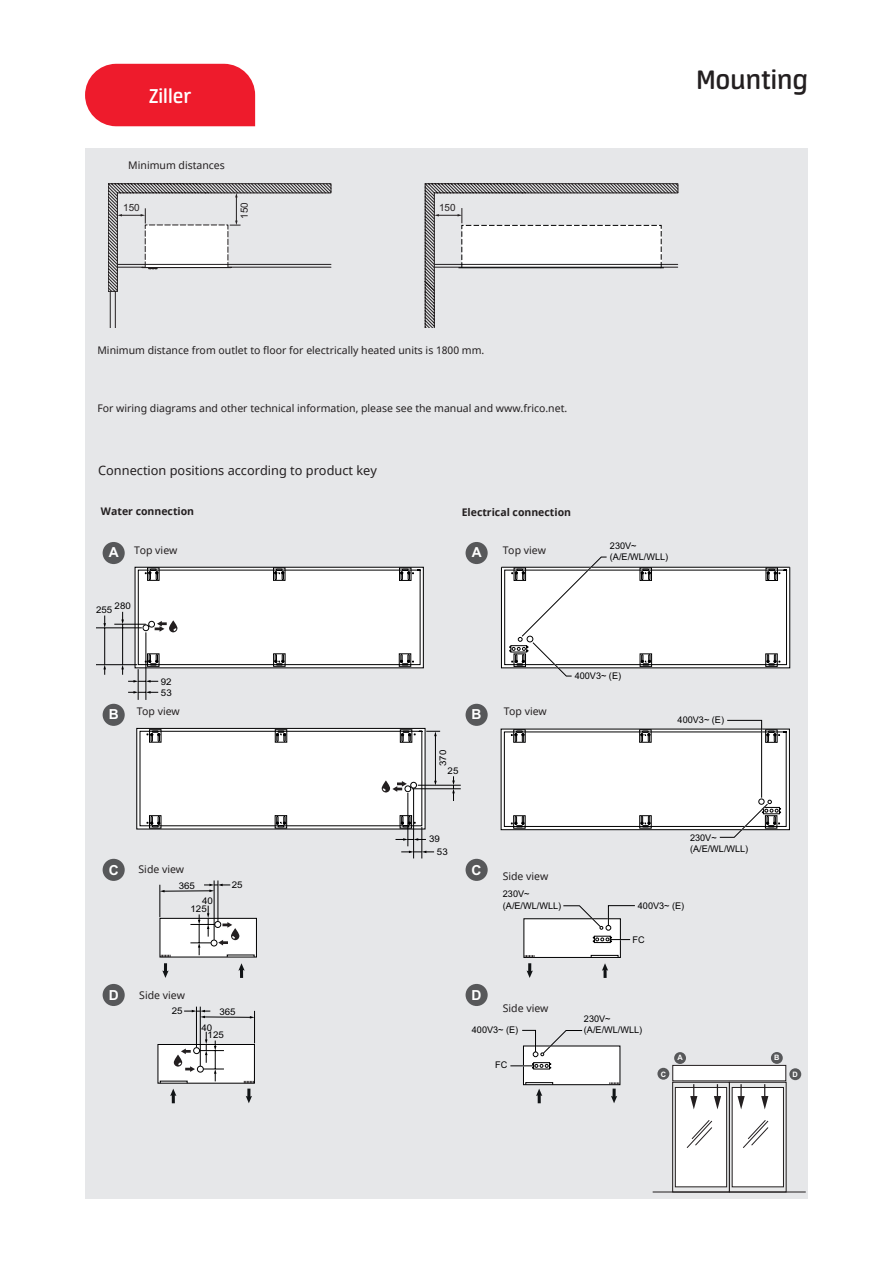
<style>
.page{position:relative;width:893px;height:1263px;background:#fff}
.page>*{position:absolute;margin:0;border:0;box-sizing:border-box;transform-origin:0 0}
.huvudh{font:600 30px "Neuron";color:#231f20}
.t1{font:600 22.5px "Neuron";color:#fff}
.t2{font:700 13.8px "Arial";color:#fff}
.brd{font:12.75px "Noto Sans";color:#231f20}
.bildfot{font:10.5px "Noto Sans";color:#231f20}
.tabhuvud{font:700 10.5px "Noto Sans";color:#231f20}
.t3{font:9.9px "Arial";color:#231f20}
.t4{font:9.15px/11.1px "Arial";color:#000001}
.t5{font:9.15px/7.6px "Arial";color:#000001;scale:1.06 1}
.t6{font:700 7.5px "Arial";color:#fff}
</style>
<div class="page">
<div style="left:85px;top:64px;width:170px;height:62px;background:#ee1b2c"></div>
<div style="left:85px;top:148px;width:723px;height:1051px;background:#e6e7e9"></div>
<svg style="left:109px;top:184px;width:326px;height:143px"></svg>
<svg style="left:108px;top:184px;width:223px;height:108px"></svg>
<svg style="left:434px;top:183px;width:244px;height:109px"></svg>
<div style="left:523px;top:1045px;width:97px;height:40px;background:#fff;border:1px solid #000001"></div>
<div style="left:523px;top:918px;width:98px;height:40px;background:#fff;border:1px solid #000001"></div>
<div style="left:160px;top:918px;width:97px;height:39px;background:#fff"></div>
<div style="left:158px;top:1044px;width:97px;height:39px;background:#fff"></div>
<div style="left:501px;top:567px;width:289px;height:101px;background:#fff"></div>
<svg style="left:501px;top:729px;width:288px;height:101px"></svg>
<svg style="left:136px;top:728px;width:75px;height:101px"></svg>
<div style="left:149px;top:815px;width:12px;height:13px;border:1px solid #000001"></div>
<svg style="left:151px;top:823px;width:9px;height:4px"></svg>
<div style="left:640px;top:815px;width:11px;height:13px;border:1px solid #000001"></div>
<div style="left:766px;top:568px;width:12px;height:13px;border:1px solid #000001"></div>
<div style="left:640px;top:568px;width:12px;height:12px;border:1px solid #000001"></div>
<svg style="left:103px;top:615px;width:3px;height:13px"></svg>
<svg style="left:103px;top:665px;width:3px;height:10px"></svg>
<hr style="left:96px;top:664px;width:41px;height:1px;background:#000001">
<hr style="left:138px;top:669px;width:1px;height:31px;background:#000001">
<hr style="left:146px;top:632px;width:1px;height:68px;background:#000001">
<hr style="left:96px;top:628px;width:46px;height:1px;background:#000001">
<hr style="left:114px;top:624px;width:32px;height:1px;background:#000001">
<svg style="left:128px;top:691px;width:19px;height:2px"></svg>
<hr style="left:104px;top:628px;width:1px;height:37px;background:#000001">
<hr style="left:164px;top:890px;width:46px;height:1px;background:#000001">
<svg style="left:204px;top:884px;width:7px;height:8px"></svg>
<hr style="left:160px;top:885px;width:1px;height:32px;background:#000001">
<hr style="left:204px;top:1017px;width:47px;height:1px;background:#000001">
<svg style="left:184px;top:1010px;width:26px;height:8px"></svg>
<hr style="left:200px;top:1007px;width:1px;height:59px;background:#000001">
<hr style="left:196px;top:1007px;width:1px;height:40px;background:#000001">
<svg style="left:190px;top:906px;width:21px;height:49px"></svg>
<svg style="left:174px;top:1054px;width:8px;height:12px"></svg>
<svg style="left:121px;top:568px;width:299px;height:114px;background:#efeff0"></svg>
<div style="left:103px;top:542px;width:22px;height:22px;background:#57585a;border-radius:50%"></div>
<div style="left:103px;top:704px;width:22px;height:22px;background:#57585a;border-radius:50%"></div>
<div style="left:103px;top:859px;width:22px;height:22px;background:#57585a;border-radius:50%"></div>
<div style="left:103px;top:984px;width:22px;height:22px;background:#57585a;border-radius:50%"></div>
<div style="left:466px;top:542px;width:22px;height:22px;background:#57585a;border-radius:50%"></div>
<hr style="left:501px;top:567px;width:289px;height:1px;background:#000001">
<div style="left:505px;top:570px;width:282px;height:95px;border:1px solid #000001"></div>
<div style="left:525px;top:1082px;width:28px;height:3px;border:1px solid #000002"></div>
<svg style="left:211px;top:823px;width:401px;height:246px"></svg>
<svg style="left:161px;top:955px;width:10px;height:2px"></svg>
<svg style="left:178px;top:1032px;width:46px;height:49px"></svg>
<svg style="left:772px;top:654px;width:8px;height:11px"></svg>
<svg style="left:767px;top:569px;width:20px;height:11px"></svg>
<svg style="left:641px;top:569px;width:9px;height:11px"></svg>
<svg style="left:511px;top:823px;width:13px;height:4px"></svg>
<svg style="left:641px;top:823px;width:9px;height:4px"></svg>
<svg style="left:147px;top:636px;width:625px;height:187px"></svg>
<svg style="left:276px;top:816px;width:10px;height:11px"></svg>
<svg style="left:276px;top:731px;width:10px;height:10px"></svg>
<svg style="left:147px;top:731px;width:13px;height:10px"></svg>
<svg style="left:162px;top:963px;width:7px;height:15px"></svg>
<svg style="left:238px;top:963px;width:7px;height:15px"></svg>
<svg style="left:170px;top:1088px;width:6px;height:15px"></svg>
<svg style="left:244px;top:1081px;width:10px;height:22px"></svg>
<svg style="left:536px;top:1088px;width:6px;height:15px"></svg>
<svg style="left:609px;top:1082px;width:10px;height:21px"></svg>
<svg style="left:511px;top:557px;width:96px;height:119px"></svg>
<svg style="left:727px;top:720px;width:59px;height:78px;background:#e9e9ea"></svg>
<svg style="left:719px;top:804px;width:62px;height:33px"></svg>
<svg style="left:563px;top:905px;width:72px;height:22px"></svg>
<svg style="left:510px;top:939px;width:120px;height:127px"></svg>
<div style="left:672px;top:1065px;width:114px;height:16px;background:#fff;border:1px solid #231f20"></div>
<div style="left:673px;top:1082px;width:56px;height:110px;background:linear-gradient(to right,#e5e6e7,#e6e7e8)"></div>
<div style="left:672px;top:1082px;width:57px;height:110px;border:1px solid #231f20"></div>
<div style="left:675px;top:1087px;width:52px;height:100px;background:#fff;border:1px solid #231f20"></div>
<svg style="left:731px;top:1087px;width:53px;height:101px"></svg>
<div style="left:729px;top:1082px;width:57px;height:110px;border:1px solid #231f20"></div>
<div style="left:732px;top:1087px;width:52px;height:100px;background:#fff;border:1px solid #231f20"></div>
<svg style="left:687px;top:1120px;width:81px;height:28px"></svg>
<hr style="left:653px;top:1192px;width:153px;height:1px;background:#231f20">
<svg style="left:714px;top:1084px;width:7px;height:25px"></svg>
<svg style="left:737px;top:1084px;width:8px;height:25px"></svg>
<svg style="left:761px;top:1084px;width:7px;height:25px"></svg>
<svg style="left:690px;top:1084px;width:7px;height:25px"></svg>
<div style="left:657px;top:1068px;width:12px;height:12px;background:#57585a;border-radius:50%"></div>
<div style="left:789px;top:1068px;width:12px;height:12px;background:#57585a;border-radius:50%"></div>
<div style="left:674px;top:1052px;width:12px;height:12px;background:#57585a;border-radius:50%"></div>
<div style="left:771px;top:1052px;width:12px;height:12px;background:#57585a;border-radius:50%"></div>
<h2 class="t1" style="left:149px;top:83px;width:43px">Ziller</h2>
<p class="bildfot" style="left:128px;top:158px;width:98px">Minimum distances</p>
<p class="t3" style="left:238px;top:219px;width:18px;rotate:-90deg">150</p>
<p class="t3" style="left:123px;top:200px;width:18px">150</p>
<p class="t3" style="left:439px;top:200px;width:18px">150</p>
<p class="huvudh" style="left:696px;top:63px;width:113px">Mounting</p>
<p class="bildfot" style="left:97px;top:342px;width:388px">Minimum distance from outlet to floor for electrically heated units is 1800 mm.</p>
<p class="bildfot" style="left:97px;top:401px;width:471px">For wiring diagrams and other technical information, please see the manual and www.frico.net.</p>
<p class="brd" style="left:98px;top:462px;width:280px">Connection positions according to product key</p>
<p class="tabhuvud" style="left:101px;top:504px;width:95px">Water connection</p>
<p class="tabhuvud" style="left:462px;top:505px;width:111px">Electrical connection</p>
<p class="t2" style="left:109px;top:542px;width:11px">A</p>
<p class="bildfot" style="left:134px;top:543px;width:45px">Top view</p>
<p class="t5" style="left:96px;top:604px;width:34px">255 280</p>
<p class="t2" style="left:472px;top:542px;width:11px">A</p>
<p class="bildfot" style="left:503px;top:543px;width:45px">Top view</p>
<p class="t4" style="left:610px;top:540px;width:60px">230V~ (A/E/WL/WLL)</p>
<p class="t2" style="left:109px;top:705px;width:11px">B</p>
<p class="t5" style="left:161px;top:676px;width:12px;line-height:10.9px">92<br>53</p>
<p class="bildfot" style="left:137px;top:704px;width:45px">Top view</p>
<p class="t5" style="left:439px;top:766px;width:17px;rotate:-90deg">370</p>
<p class="t5" style="left:448px;top:767px;width:12px">25</p>
<p class="t2" style="left:472px;top:705px;width:11px">B</p>
<p class="bildfot" style="left:504px;top:704px;width:45px">Top view</p>
<p class="t4" style="left:575px;top:670px;width:48px">400V3~ (E)</p>
<p class="t4" style="left:678px;top:714px;width:48px">400V3~ (E)</p>
<p class="t2" style="left:109px;top:861px;width:11px">C</p>
<p class="bildfot" style="left:139px;top:862px;width:47px">Side view</p>
<p class="t5" style="left:179px;top:881px;width:17px">365</p>
<p class="t5" style="left:232px;top:881px;width:12px">25</p>
<p class="t5" style="left:437px;top:833px;width:12px;line-height:13px;text-indent:-8px">39<br>53</p>
<p class="t2" style="left:472px;top:861px;width:11px">C</p>
<p class="bildfot" style="left:503px;top:869px;width:47px">Side view</p>
<p class="t4" style="left:690px;top:832px;width:60px">230V~ (A/E/WL/WLL)</p>
<p class="t5" style="left:191px;top:897px;width:23px;text-indent:12px">40<br>125</p>
<p class="t2" style="left:109px;top:985px;width:11px">D</p>
<p class="bildfot" style="left:139px;top:988px;width:47px">Side view</p>
<p class="t5" style="left:172px;top:1007px;width:12px">25</p>
<p class="t5" style="left:219px;top:1008px;width:17px">365</p>
<p class="t5" style="left:208px;top:1023px;width:17px;text-indent:-6px">40<br>125</p>
<p class="t4" style="left:503px;top:889px;width:60px">230V~ (A/E/WL/WLL)</p>
<p class="t2" style="left:472px;top:985px;width:11px">D</p>
<p class="bildfot" style="left:503px;top:1001px;width:47px">Side view</p>
<p class="t4" style="left:472px;top:1024px;width:48px">400V3~ (E)</p>
<p class="t4" style="left:495px;top:1059px;width:14px">FC</p>
<p class="t4" style="left:638px;top:900px;width:48px">400V3~ (E)</p>
<p class="t4" style="left:633px;top:934px;width:14px">FC</p>
<p class="t4" style="left:584px;top:1013px;width:60px">230V~ (A/E/WL/WLL)</p>
<p class="t6" style="left:677px;top:1052px;width:7px">A</p>
<p class="t6" style="left:774px;top:1052px;width:7px">B</p>
<p class="t6" style="left:661px;top:1069px;width:7px">C</p>
<p class="t6" style="left:793px;top:1069px;width:7px">D</p>
</div>
